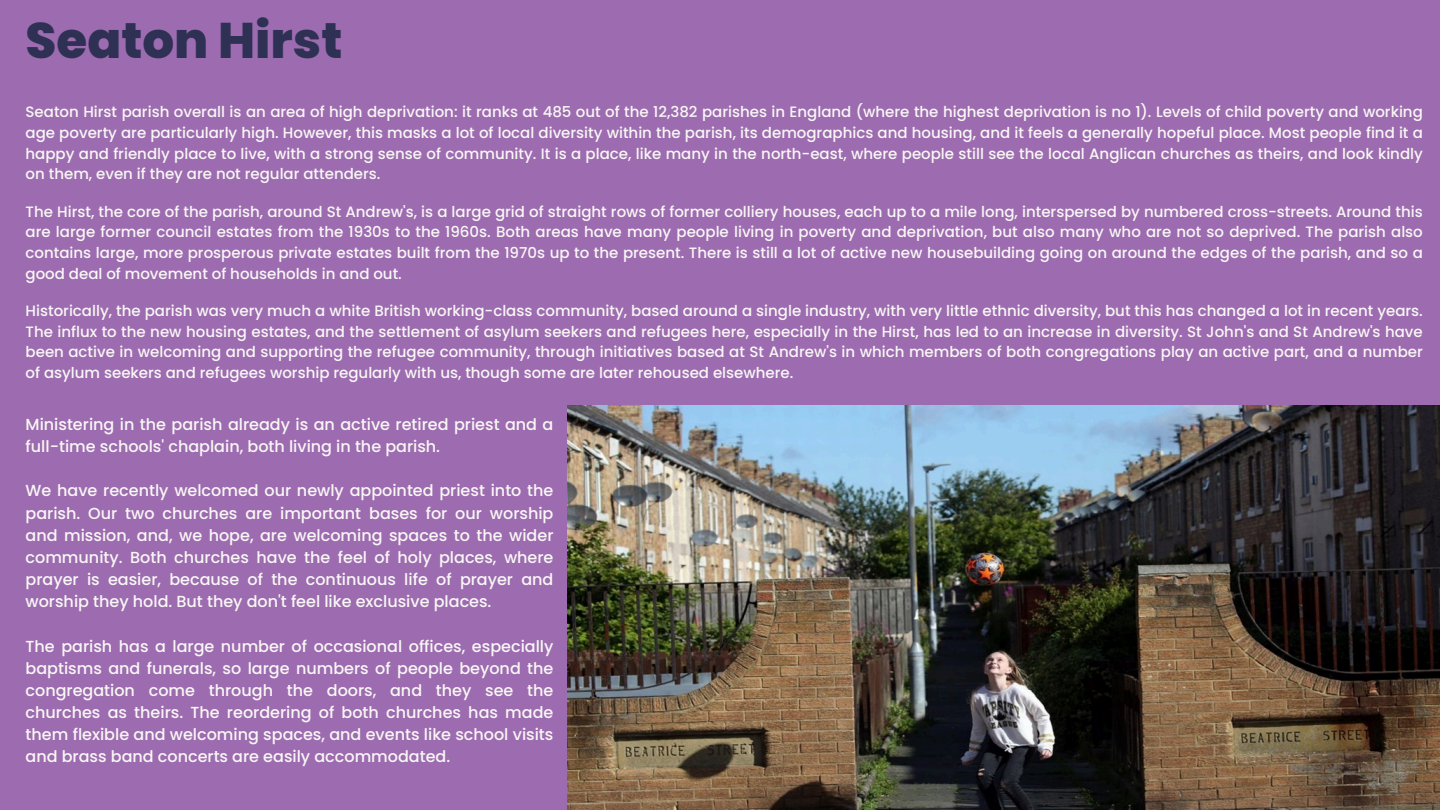
<style>
.page{position:relative;width:1440px;height:810px;background:#fff}
.page>*{position:absolute;margin:0;border:0;box-sizing:border-box;transform-origin:0 0}
.t1{font:800 50px "Poppins";color:#2f3154}
.t2{font:500 16px/22.2px "Poppins";color:#f8f7f5;text-align:justify}
.t3{font:500 15px/20.7px "Poppins";color:#f8f7f5;text-align:justify}
</style>
<div class="page">
<img style="left:567px;top:405px;width:873px;height:405px">
<div style="left:0;top:0;width:1440px;height:405px;background:#9d6cb0"></div>
<div style="left:0;top:401px;width:567px;height:409px;background:#9d6cb0"></div>
<p class="t1" style="left:26px;top:6px;width:318px">Seaton Hirst</p>
<p class="t3" style="left:26px;top:102px;width:1399px">Seaton Hirst parish overall is an area of high deprivation: it ranks at 485 out of the 12,382 parishes in England (where the highest deprivation is no 1). Levels of child poverty and working age poverty are particularly high. However, this masks a lot of local diversity within the parish, its demographics and housing, and it feels a generally hopeful place. Most people find it a happy and friendly place to live, with a strong sense of community. It is a place, like many in the north-east, where people still see the local Anglican churches as theirs, and look kindly on them, even if they are not regular attenders.</p>
<p class="t3" style="left:26px;top:201px;width:1399px">The Hirst, the core of the parish, around St Andrew's, is a large grid of straight rows of former colliery houses, each up to a mile long, interspersed by numbered cross-streets. Around this are large former council estates from the 1930s to the 1960s. Both areas have many people living in poverty and deprivation, but also many who are not so deprived. The parish also contains large, more prosperous private estates built from the 1970s up to the present. There is still a lot of active new housebuilding going on around the edges of the parish, and so a good deal of movement of households in and out.</p>
<p class="t3" style="left:26px;top:300px;width:1399px">Historically, the parish was very much a white British working-class community, based around a single industry, with very little ethnic diversity, but this has changed a lot in recent years.<br>The influx to the new housing estates, and the settlement of asylum seekers and refugees here, especially in the Hirst, has led to an increase in diversity. St John's and St Andrew's have been active in welcoming and supporting the refugee community, through initiatives based at St Andrew's in which members of both congregations play an active part, and a number of asylum seekers and refugees worship regularly with us, though some are later rehoused elsewhere.</p>
<p class="t2" style="left:26px;top:413px;width:529px">Ministering in the parish already is an active retired priest and a full-time schools' chaplain, both living in the parish.</p>
<p class="t2" style="left:26px;top:480px;width:529px">We have recently welcomed our newly appointed priest into the parish. Our two churches are important bases for our worship and mission, and, we hope, are welcoming spaces to the wider community. Both churches have the feel of holy places, where prayer is easier, because of the continuous life of prayer and worship they hold. But they don't feel like exclusive places.</p>
<p class="t2" style="left:26px;top:635px;width:529px">The parish has a large number of occasional offices, especially baptisms and funerals, so large numbers of people beyond the congregation come through the doors, and they see the churches as theirs. The reordering of both churches has made them flexible and welcoming spaces, and events like school visits and brass band concerts are easily accommodated.</p>
</div>
